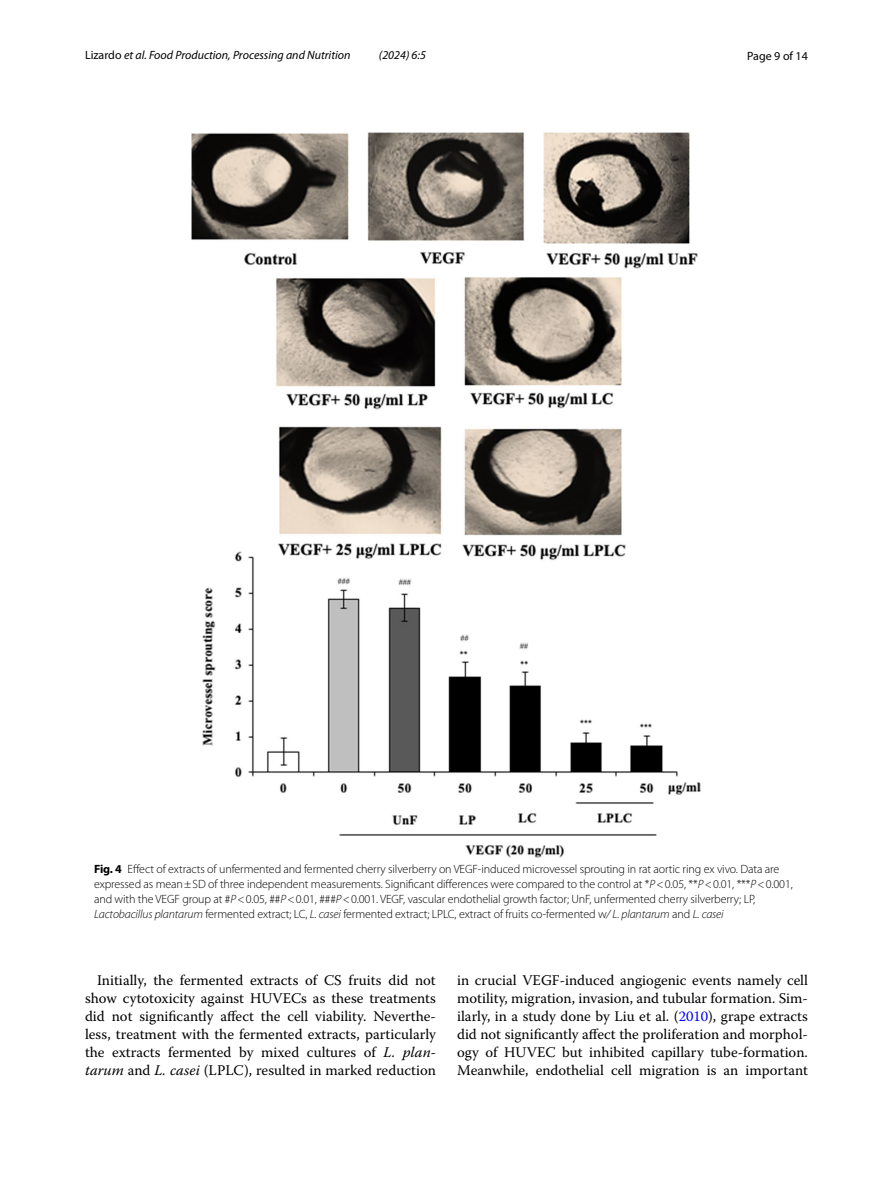
<style>
.page{position:relative;width:893px;height:1187px;background:#fff}
.page>*{position:absolute;margin:0;border:0;box-sizing:border-box;transform-origin:0 0}
.t1{font:14.7px/18px "Warnock Pro";color:#000;text-align:justify}
.t2{font:300 12px/15px "Myriad Pro";letter-spacing:-.01em;color:#000}
.t3{font:italic 12px "Myriad Pro";color:#000}
.t4{font:12px "Myriad Pro";color:#000}
.s1{font-style:normal}
.s2{font-weight:700}
.s3{font-style:italic}
.s4{color:#00f}
</style>
<div class="page">
<img style="left:191px;top:133px;width:510px;height:724px">
<p class="t3" style="left:85px;top:48px;width:267px"><span class="s1">Lizardo</span> et al. Food Production, Processing and Nutrition</p>
<p class="t3" style="left:379px;top:48px;width:48px">(2024) 6:5</p>
<p class="t4" style="left:747px;top:48px;width:62px">Page 9 of 14</p>
<p class="t2" style="left:94px;top:861px;width:700px"><span class="s2">Fig. 4</span> Effect of extracts of unfermented and fermented cherry silverberry on VEGF-induced microvessel sprouting in rat aortic ring ex vivo. Data are expressed as mean±SD of three independent measurements. Significant differences were compared to the control at *<span class="s3">P</span>&lt;0.05, **<span class="s3">P</span>&lt;0.01, ***<span class="s3">P</span>&lt;0.001, and with the VEGF group at #<span class="s3">P</span>&lt;0.05, ##<span class="s3">P</span>&lt;0.01, ###<span class="s3">P</span>&lt;0.001. VEGF, vascular endothelial growth factor; UnF, unfermented cherry silverberry; LP, <span class="s3">Lactobacillus plantarum</span> fermented extract; LC, <span class="s3">L. casei</span> fermented extract; LPLC, extract of fruits co-fermented w<span class="s3">/ L. plantarum</span> and <span class="s3">L. casei</span></p>
<p class="t1" style="left:85px;top:971px;width:352px;text-indent:12px">Initially, the fermented extracts of CS fruits did not show cytotoxicity against HUVECs as these treatments did not significantly affect the cell viability. Neverthe&shy;less, treatment with the fermented extracts, particularly the extracts fermented by mixed cultures of <span class="s3">L. plan&shy;tarum</span> and <span class="s3">L. casei</span> (LPLC), resulted in marked reduction</p>
<p class="t1" style="left:457px;top:971px;width:352px">in crucial VEGF-induced angiogenic events namely cell motility, migration, invasion, and tubular formation. Sim&shy;ilarly, in a study done by Liu et al. (<span class="s4">2010</span>), grape extracts did not significantly affect the proliferation and morphol&shy;ogy of HUVEC but inhibited capillary tube-formation.<br>Meanwhile, endothelial cell migration is an important</p>
</div>
